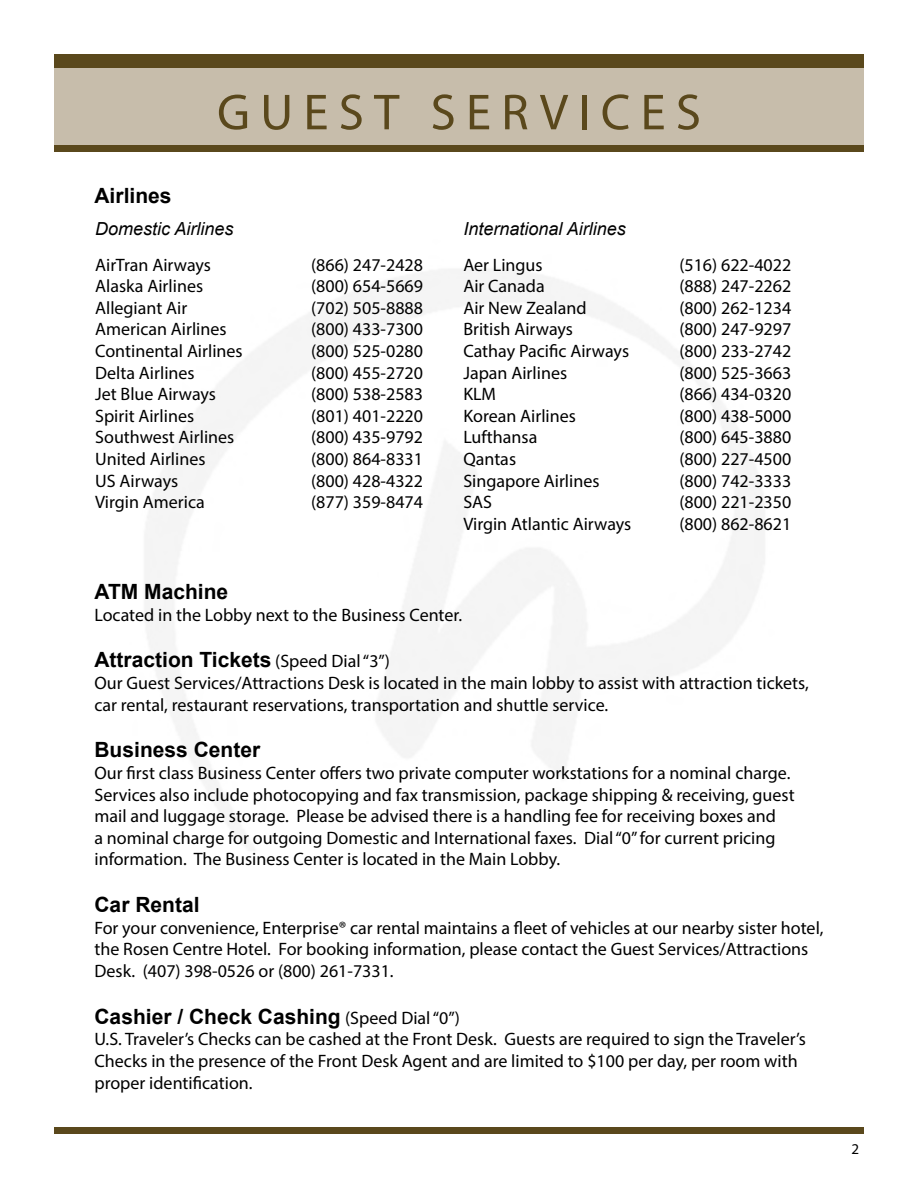
<style>
.page{position:relative;width:918px;height:1188px;background:#fff}
.page>*{position:absolute;margin:0;border:0;box-sizing:border-box;transform-origin:0 0}
.t1{font:51px "Myriad Pro";letter-spacing:.2em;color:#5a481c}
.t2{font:700 21px "Arial";color:#000}
.t3{font:18px/21.6px "Myriad Pro";color:#000}
.t4{font:italic 18px "Arial";color:#000}
.t5{font:15px "Myriad Pro";color:#000}
.s1{font-family:"Myriad Pro";font-weight:400;font-size:18px}
</style>
<div class="page">
<div style="left:54px;top:59px;width:810px;height:93px;background:#c7bdab"></div>
<div style="left:54px;top:1127px;width:810px;height:7px;background:#5a481c"></div>
<div style="left:54px;top:145px;width:810px;height:7px;background:#5a481c"></div>
<div style="left:54px;top:54px;width:810px;height:14px;background:#5a481c"></div>
<p class="t2" style="left:94px;top:182px;width:79px">Airlines</p>
<h1 class="t1" style="left:217px;top:81px;width:485px">GUEST SERVICES</h1>
<p class="t4" style="left:95px;top:217px;width:140px">Domestic Airlines</p>
<p class="t3" style="left:95px;top:253px;width:117px">AirTran Airways</p>
<p class="t3" style="left:311px;top:253px;width:113px">(866) 247-2428</p>
<p class="t3" style="left:95px;top:275px;width:109px">Alaska Airlines</p>
<p class="t3" style="left:311px;top:275px;width:113px">(800) 654-5669</p>
<p class="t3" style="left:95px;top:297px;width:94px">Allegiant Air</p>
<p class="t3" style="left:311px;top:297px;width:113px">(702) 505-8888</p>
<p class="t3" style="left:95px;top:318px;width:133px">American Airlines</p>
<p class="t3" style="left:311px;top:318px;width:113px">(800) 433-7300</p>
<p class="t3" style="left:95px;top:340px;width:149px">Continental Airlines</p>
<p class="t3" style="left:311px;top:340px;width:113px">(800) 525-0280</p>
<p class="t3" style="left:95px;top:361px;width:101px">Delta Airlines</p>
<p class="t3" style="left:311px;top:361px;width:113px">(800) 455-2720</p>
<p class="t3" style="left:95px;top:383px;width:122px">Jet Blue Airways</p>
<p class="t3" style="left:311px;top:383px;width:113px">(800) 538-2583</p>
<p class="t3" style="left:95px;top:405px;width:100px">Spirit Airlines</p>
<p class="t3" style="left:311px;top:405px;width:113px">(801) 401-2220</p>
<p class="t3" style="left:95px;top:426px;width:141px">Southwest Airlines</p>
<p class="t3" style="left:311px;top:426px;width:113px">(800) 435-9792</p>
<p class="t3" style="left:95px;top:448px;width:112px">United Airlines</p>
<p class="t3" style="left:311px;top:448px;width:113px">(800) 864-8331</p>
<p class="t3" style="left:95px;top:469px;width:85px">US Airways</p>
<p class="t3" style="left:311px;top:469px;width:113px">(800) 428-4322</p>
<p class="t3" style="left:95px;top:491px;width:111px">Virgin America</p>
<p class="t3" style="left:311px;top:491px;width:113px">(877) 359-8474</p>
<p class="t4" style="left:463px;top:217px;width:164px">International Airlines</p>
<p class="t3" style="left:463px;top:253px;width:81px">Aer Lingus</p>
<p class="t3" style="left:679px;top:253px;width:113px">(516) 622-4022</p>
<p class="t3" style="left:463px;top:275px;width:83px">Air Canada</p>
<p class="t3" style="left:679px;top:275px;width:113px">(888) 247-2262</p>
<p class="t3" style="left:463px;top:297px;width:125px">Air New Zealand</p>
<p class="t3" style="left:679px;top:297px;width:113px">(800) 262-1234</p>
<p class="t3" style="left:463px;top:318px;width:111px">British Airways</p>
<p class="t3" style="left:679px;top:318px;width:113px">(800) 247-9297</p>
<p class="t3" style="left:463px;top:340px;width:167px">Cathay Pacific Airways</p>
<p class="t3" style="left:679px;top:340px;width:113px">(800) 233-2742</p>
<p class="t3" style="left:463px;top:361px;width:105px">Japan Airlines</p>
<p class="t3" style="left:679px;top:361px;width:113px">(800) 525-3663</p>
<p class="t3" style="left:463px;top:383px;width:34px">KLM</p>
<p class="t3" style="left:679px;top:383px;width:113px">(866) 434-0320</p>
<p class="t3" style="left:463px;top:405px;width:114px">Korean Airlines</p>
<p class="t3" style="left:679px;top:405px;width:113px">(800) 438-5000</p>
<p class="t3" style="left:463px;top:426px;width:76px">Lufthansa</p>
<p class="t3" style="left:679px;top:426px;width:113px">(800) 645-3880</p>
<p class="t3" style="left:463px;top:448px;width:54px">Qantas</p>
<p class="t3" style="left:679px;top:448px;width:113px">(800) 227-4500</p>
<p class="t3" style="left:463px;top:469px;width:138px">Singapore Airlines</p>
<p class="t3" style="left:679px;top:469px;width:113px">(800) 742-3333</p>
<p class="t3" style="left:463px;top:491px;width:30px">SAS</p>
<p class="t3" style="left:679px;top:491px;width:113px">(800) 221-2350</p>
<p class="t3" style="left:463px;top:513px;width:170px">Virgin Atlantic Airways</p>
<p class="t3" style="left:679px;top:513px;width:113px">(800) 862-8621</p>
<p class="t2" style="left:94px;top:578px;width:135px">ATM Machine</p>
<p class="t3" style="left:94px;top:603px;width:369px">Located in the Lobby next to the Business Center.</p>
<p class="t2" style="left:94px;top:646px;width:297px">Attraction Tickets <span class="s1">(Speed Dial “3”)</span></p>
<p class="t3" style="left:94px;top:672px;width:716px">Our Guest Services/Attractions Desk is located in the main lobby to assist with attraction tickets, car rental, restaurant reservations, transportation and shuttle service.</p>
<p class="t2" style="left:94px;top:736px;width:167px">Business Center</p>
<p class="t3" style="left:94px;top:762px;width:702px">Our first class Business Center offers two private computer workstations for a nominal charge.<br>Services also include photocopying and fax transmission, package shipping &amp; receiving, guest mail and luggage storage. Please be advised there is a handling fee for receiving boxes and<br>a nominal charge for outgoing Domestic and International faxes. Dial “0” for current pricing information. The Business Center is located in the Main Lobby.</p>
<p class="t2" style="left:94px;top:891px;width:107px">Car Rental</p>
<p class="t3" style="left:94px;top:917px;width:730px">For your convenience, Enterprise® car rental maintains a fleet of vehicles at our nearby sister hotel, the Rosen Centre Hotel. For booking information, please contact the Guest Services/Attractions<br>Desk. (407) 398-0526 or (800) 261-7331.</p>
<p class="t2" style="left:94px;top:1002px;width:367px">Cashier / Check Cashing <span class="s1">(Speed Dial “0”)</span></p>
<p class="t3" style="left:94px;top:1028px;width:713px">U.S. Traveler’s Checks can be cashed at the Front Desk. Guests are required to sign the Traveler’s<br>Checks in the presence of the Front Desk Agent and are limited to $100 per day, per room with proper identification.</p>
<p class="t5" style="left:851px;top:1140px;width:9px">2</p>
</div>
